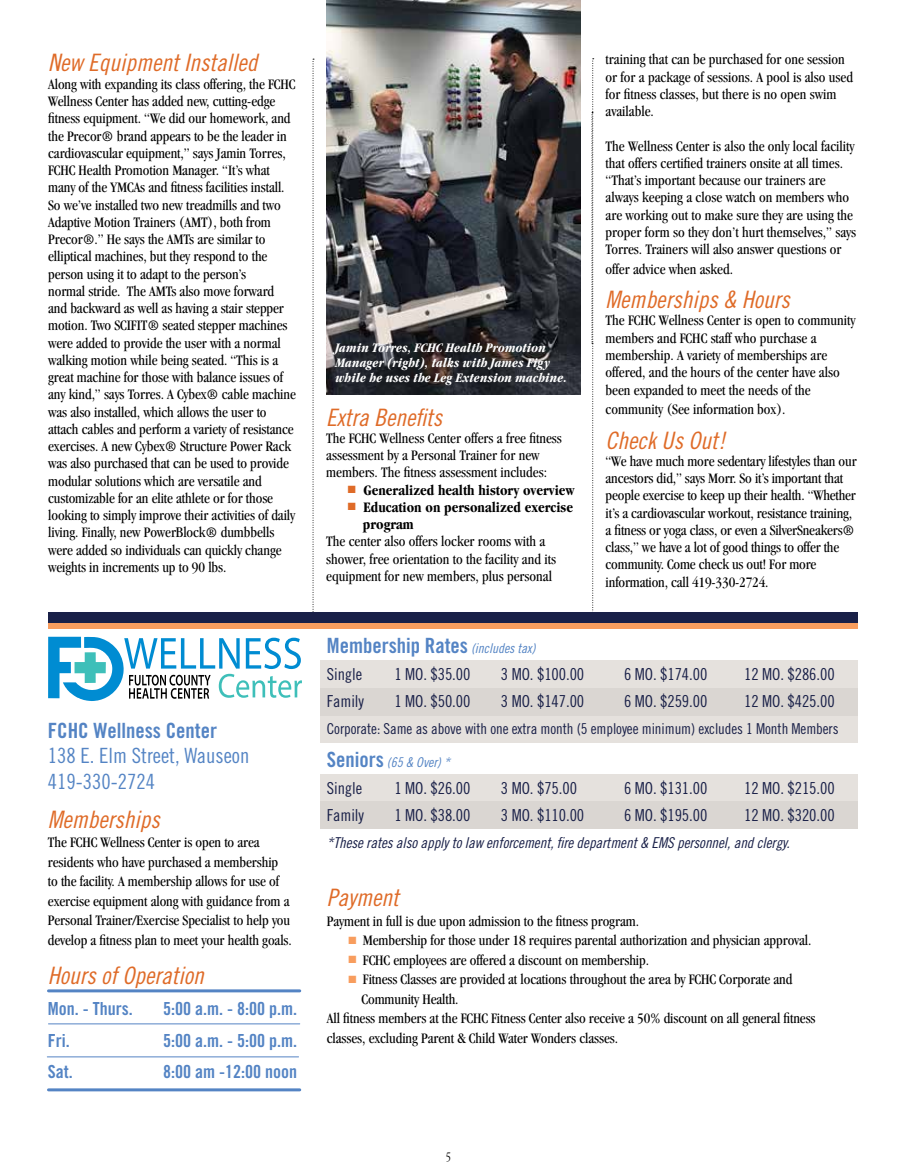
<style>
.page{position:relative;width:905px;height:1175px;background:#fff}
.page>*{position:absolute;margin:0;border:0;box-sizing:border-box;transform-origin:0 0}
.t1{font:24px "Trade Gothic Cond Eighteen Obl";color:#df6b28}
.t2{font:21px "Trade Gothic Bold Cond Twenty";color:#5484c4}
.t3{font:21px/25.5px "Trade Gothic Cond Eighteen";color:#5484c4}
.t4{font:18px "Trade Gothic Bold Cond Twenty";color:#5484c4}
.t5{font:16.5px "Trade Gothic Cond Eighteen";letter-spacing:-.005em;color:#192048}
.t6{font:condensed 15px/17.2px "Garamond";letter-spacing:-.005em;color:#000}
.t7{font:15px "Trade Gothic Cond Eighteen";letter-spacing:-.005em;color:#192048}
.t8{font:15px "Trade Gothic Cond Eighteen Obl";letter-spacing:-.005em;color:#192048}
.t9{font:700 condensed 15px/17.2px "Garamond";color:#000}
.t10{font:italic 700 condensed 13.5px/15px "Garamond";letter-spacing:.005em;color:#fff}
.t11{font:13.5px "Trade Gothic Cond Eighteen Obl";color:#5484c4}
.t12{font:300 condensed 13.5px "Garamond";color:#000}
.s1{color:#df6b28}
.s2{font-family:"Trade Gothic Cond Eighteen Obl";font-size:13.5px}
.s3{font-family:"Trade Gothic Bold Cond Twenty";font-size:21px}
.s4{color:#f89d5e}
</style>
<div class="page">
<div style="left:320px;top:773px;width:538px;height:28px;background:#e5e1dd"></div>
<div style="left:320px;top:801px;width:538px;height:28px;background:#dad6d2"></div>
<div style="left:320px;top:715px;width:538px;height:28px;background:#e5e1dd"></div>
<div style="left:320px;top:660px;width:538px;height:27px;background:#e5e1dd"></div>
<div style="left:320px;top:687px;width:538px;height:28px;background:#dad6d2"></div>
<svg style="left:313px;top:59px;width:1px;height:553px"></svg>
<svg style="left:591px;top:58px;width:2px;height:554px"></svg>
<img style="left:326px;top:0;width:254px;height:394px">
<div style="left:48px;top:612px;width:809px;height:12px;background:#192048"></div>
<div style="left:48px;top:623px;width:809px;height:5px;background:#f89d5e"></div>
<svg style="left:48px;top:636px;width:254px;height:65px"></svg>
<hr style="left:48px;top:989px;width:252px;height:3px;background:#5484c4">
<hr style="left:48px;top:1023px;width:252px;height:1px;background:#5484c4">
<hr style="left:47px;top:1056px;width:251px;height:1px;background:#5484c4">
<hr style="left:48px;top:1088px;width:252px;height:3px;background:#5484c4">
<h1 class="t1" style="left:48px;top:49px;width:211px">New Equipment Installed</h1>
<p class="t6" style="left:48px;top:75px;width:249px">Along with expanding its class offering, the FCHC Wellness Center has added new, cutting-edge fitness equipment. “We did our homework, and the Precor® brand appears to be the leader in cardiovascular equipment,” says Jamin Torres, FCHC Health Promotion Manager. “It’s what many of the YMCAs and fitness facilities install.<br>So we’ve installed two new treadmills and two Adaptive Motion Trainers (AMT), both from Precor®.” He says the AMTs are similar to elliptical machines, but they respond to the person using it to adapt to the person’s<br>normal stride. The AMTs also move forward and backward as well as having a stair stepper motion. Two SCIFIT® seated stepper machines were added to provide the user with a normal walking motion while being seated. “This is a great machine for those with balance issues of any kind,” says Torres. A Cybex® cable machine was also installed, which allows the user to attach cables and perform a variety of resistance exercises. A new Cybex® Structure Power Rack was also purchased that can be used to provide modular solutions which are versatile and customizable for an elite athlete or for those looking to simply improve their activities of daily living. Finally, new PowerBlock® dumbbells were added so individuals can quickly change weights in increments up to 90 lbs.</p>
<h2 class="t2" style="left:48px;top:717px;width:171px">FCHC Wellness Center</h2>
<h2 class="t3" style="left:48px;top:742px;width:203px">138 E. Elm Street, Wauseon<br>419-330-2724</h2>
<h1 class="t1" style="left:48px;top:804px;width:113px">Memberships</h1>
<p class="t6" style="left:48px;top:832px;width:245px;line-height:19.5px">The FCHC Wellness Center is open to area residents who have purchased a membership to the facility. A membership allows for use of exercise equipment along with guidance from a Personal Trainer/Exercise Specialist to help you develop a fitness plan to meet your health goals.</p>
<h1 class="t1" style="left:48px;top:960px;width:157px">Hours of Operation</h1>
<p class="t4" style="left:48px;top:997px;width:86px">Mon. - Thurs.</p>
<p class="t4" style="left:163px;top:997px;width:135px">5:00 a.m. - 8:00 p.m.</p>
<p class="t4" style="left:48px;top:1029px;width:23px">Fri.</p>
<p class="t4" style="left:163px;top:1029px;width:135px">5:00 a.m. - 5:00 p.m.</p>
<p class="t4" style="left:48px;top:1060px;width:26px">Sat.</p>
<p class="t4" style="left:163px;top:1060px;width:135px">8:00 am -12:00 noon</p>
<p class="t10" style="left:335px;top:340px;width:233px">Jamin Torres, FCHC Health Promotion<br>Manager (right), talks with James Figy while he uses the Leg Extension machine.</p>
<h1 class="t1" style="left:326px;top:403px;width:117px">Extra Benefits</h1>
<p class="t6" style="left:326px;top:429px;width:237px">The FCHC Wellness Center offers a free fitness assessment by a Personal Trainer for new members. The fitness assessment includes:</p>
<p class="t9" style="left:348px;top:481px;width:228px"><span class="s1">■</span> Generalized health history overview</p>
<p class="t9" style="left:363px;top:498px;width:212px;text-indent:-15px"><span class="s1">■</span> Education on personalized exercise program</p>
<p class="t6" style="left:326px;top:533px;width:231px">The center also offers locker rooms with a shower, free orientation to the facility and its equipment for new members, plus personal</p>
<p class="t6" style="left:605px;top:51px;width:249px">training that can be purchased for one session or for a package of sessions. A pool is also used for fitness classes, but there is no open swim available.</p>
<p class="t6" style="left:605px;top:137px;width:252px">The Wellness Center is also the only local facility that offers certified trainers onsite at all times. “That’s important because our trainers are always keeping a close watch on members who are working out to make sure they are using the proper form so they don’t hurt themselves,” says Torres. Trainers will also answer questions or</p>
<p class="t6" style="left:605px;top:260px;width:129px">offer advice when asked.</p>
<h1 class="t1" style="left:605px;top:285px;width:185px">Memberships &amp; Hours</h1>
<p class="t6" style="left:605px;top:312px;width:251px">The FCHC Wellness Center is open to community members and FCHC staff who purchase a membership. A variety of memberships are offered, and the hours of the center have also been expanded to meet the needs of the</p>
<p class="t6" style="left:605px;top:400px;width:181px">community (See information box).</p>
<h1 class="t1" style="left:605px;top:426px;width:121px">Check Us Out!</h1>
<p class="t6" style="left:605px;top:452px;width:252px">“We have much more sedentary lifestyles than our ancestors did,” says Morr. So it’s important that people exercise to keep up their health. “Whether it’s a cardiovascular workout, resistance training, a fitness or yoga class, or even a SilverSneakers® class,” we have a lot of good things to offer the community. Come check us out! For more information, call 419-330-2724.</p>
<h2 class="t2" style="left:327px;top:632px;width:210px">Membership Rates <span class="s2">(includes tax)</span></h2>
<p class="t5" style="left:327px;top:664px;width:37px">Single</p>
<p class="t5" style="left:394px;top:664px;width:78px">1 MO. $35.00</p>
<p class="t5" style="left:501px;top:664px;width:85px">3 MO. $100.00</p>
<p class="t5" style="left:624px;top:664px;width:85px">6 MO. $174.00</p>
<p class="t5" style="left:744px;top:664px;width:92px">12 MO. $286.00</p>
<p class="t5" style="left:327px;top:691px;width:39px">Family</p>
<p class="t5" style="left:394px;top:691px;width:78px">1 MO. $50.00</p>
<p class="t5" style="left:501px;top:691px;width:85px">3 MO. $147.00</p>
<p class="t5" style="left:624px;top:691px;width:85px">6 MO. $259.00</p>
<p class="t5" style="left:744px;top:691px;width:92px">12 MO. $425.00</p>
<p class="t7" style="left:327px;top:719px;width:513px">Corporate: Same as above with one extra month (5 employee minimum) excludes 1 Month Members</p>
<p class="t11" style="left:327px;top:754px;width:125px"><span class="s3">Seniors</span> (65 &amp; Over) *</p>
<p class="t5" style="left:327px;top:778px;width:37px">Single</p>
<p class="t5" style="left:394px;top:778px;width:78px">1 MO. $26.00</p>
<p class="t5" style="left:501px;top:778px;width:78px">3 MO. $75.00</p>
<p class="t5" style="left:624px;top:778px;width:85px">6 MO. $131.00</p>
<p class="t5" style="left:744px;top:778px;width:92px">12 MO. $215.00</p>
<p class="t5" style="left:327px;top:805px;width:39px">Family</p>
<p class="t5" style="left:394px;top:805px;width:78px">1 MO. $38.00</p>
<p class="t5" style="left:501px;top:805px;width:85px">3 MO. $110.00</p>
<p class="t5" style="left:624px;top:805px;width:85px">6 MO. $195.00</p>
<p class="t5" style="left:744px;top:805px;width:92px">12 MO. $320.00</p>
<p class="t8" style="left:327px;top:833px;width:464px">*These rates also apply to law enforcement, fire department &amp; EMS personnel, and clergy.</p>
<h1 class="t1" style="left:327px;top:883px;width:73px">Payment</h1>
<p class="t6" style="left:327px;top:912px;width:314px">Payment in full is due upon admission to the fitness program.</p>
<p class="t6" style="left:348px;top:932px;width:464px"><span class="s4">■</span> Membership for those under 18 requires parental authorization and physician approval.</p>
<p class="t6" style="left:348px;top:951px;width:302px"><span class="s4">■</span> FCHC employees are offered a discount on membership.</p>
<p class="t6" style="left:348px;top:971px;width:445px"><span class="s4">■</span> Fitness Classes are provided at locations throughout the area by FCHC Corporate and</p>
<p class="t6" style="left:361px;top:990px;width:99px">Community Health.</p>
<p class="t6" style="left:327px;top:1010px;width:490px">All fitness members at the FCHC Fitness Center also receive a 50% discount on all general fitness</p>
<p class="t6" style="left:327px;top:1029px;width:293px">classes, excluding Parent &amp; Child Water Wonders classes.</p>
<p class="t12" style="left:445px;top:1149px;width:7px">5</p>
</div>
